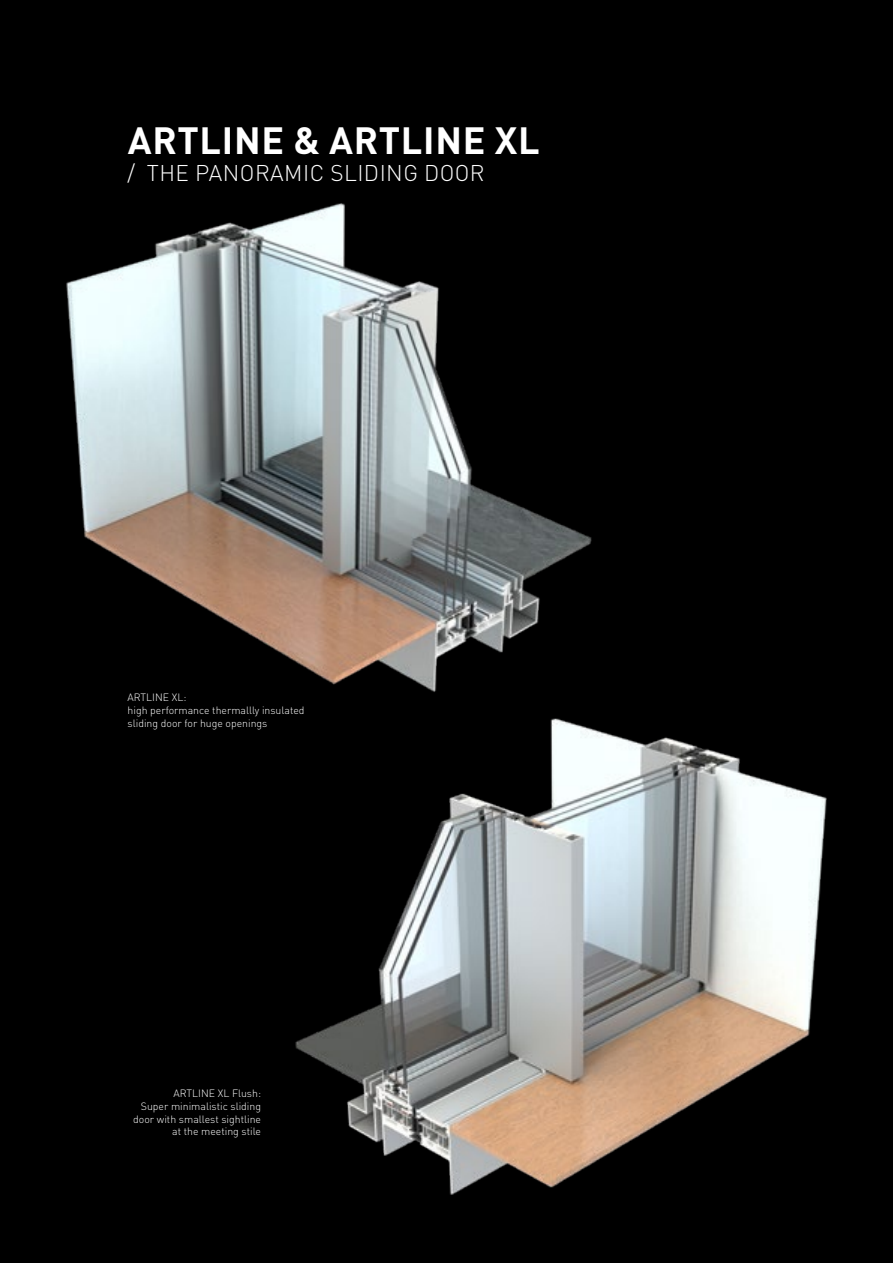
<style>
.page{position:relative;width:893px;height:1263px;background:#000}
.page>*{position:absolute;margin:0;border:0;box-sizing:border-box;transform-origin:0 0}
.t1{font:700 37.5px "DIN Pro";letter-spacing:.02em;color:#fff}
.t2{font:300 22.5px "DIN Pro";letter-spacing:.02em;color:#fff}
.t3{font:300 10.5px/12.8px "DIN Pro";color:#fff}
</style>
<div class="page">
<img style="left:66px;top:203px;width:526px;height:489px">
<img style="left:295px;top:718px;width:532px;height:477px">
<h1 class="t1" style="left:128px;top:109px;width:413px">ARTLINE &amp; ARTLINE XL</h1>
<h2 class="t2" style="left:128px;top:156px;width:359px">/ THE PANORAMIC SLIDING DOOR</h2>
<p class="t3" style="left:128px;top:690px;width:178px">ARTLINE XL:<br>high performance thermallly insulated sliding door for huge openings</p>
<p class="t3" style="left:133px;top:1086px;width:129px;text-align:right">ARTLINE XL Flush:<br>Super minimalistic sliding door with smallest sightline at the meeting stile</p>
</div>
